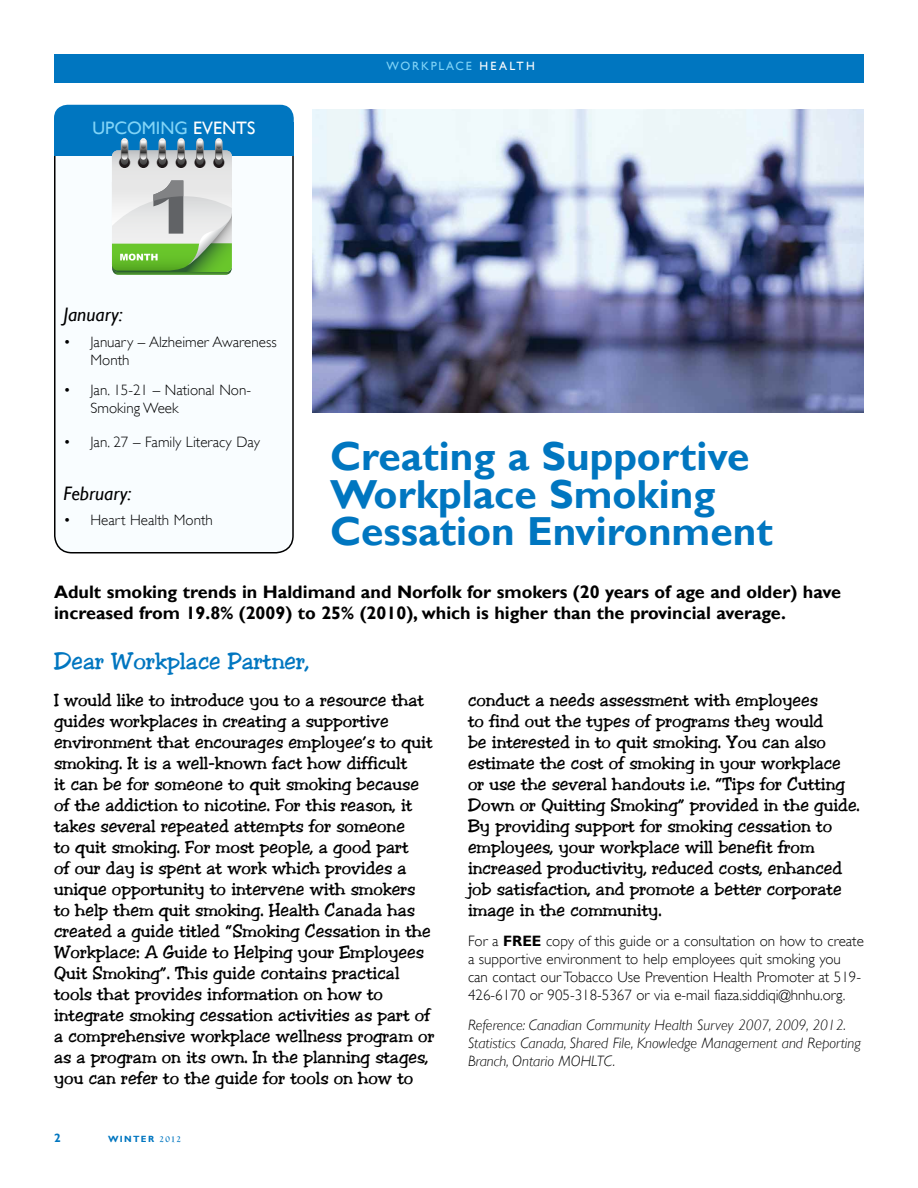
<style>
.page{position:relative;width:918px;height:1188px;background:#fff}
.page>*{position:absolute;margin:0;border:0;box-sizing:border-box;transform-origin:0 0}
.t1{font:700 40.5px/37.5px "Gill Sans";color:#0076c0}
.t2{font:24px "Jester";color:#0076c0}
.t3{font:italic 19.5px "Gill Sans";color:#000}
.t4{font:18px/21px "Jester";color:#000}
.t5{font:700 18px/21px "Gill Sans";color:#000}
.t6{font:18px "Gill Sans";color:#81d4f7}
.t7{font:300 15px/18px "Gill Sans";color:#000}
.t8{font:italic 300 15px/18px "Gill Sans";color:#000}
.t9{font:12px "Gill Sans";letter-spacing:.15em;color:#81d4f7}
.t10{font:700 12px "Gill Sans";color:#0076c0}
.t11{font:700 9px "Gill Sans";color:#0076c0}
.s1{color:#fff}
.s2{font-weight:700}
.s3{font-family:"Goudy Old Style T"}
</style>
<div class="page">
<div style="left:54px;top:54px;width:810px;height:28px;background:#0076c0"></div>
<div style="left:55px;top:128px;width:238px;height:425px;background:#f9fdff;border-radius:17px"></div>
<div style="left:54px;top:127px;width:240px;height:426px;border:2px solid #000;border-radius:17px"></div>
<div style="left:54px;top:105px;width:240px;height:31px;background:#0076c0;border-radius:14px"></div>
<div style="left:54px;top:122px;width:240px;height:33px;background:#0076c0"></div>
<img style="left:312px;top:110px;width:552px;height:302px">
<svg style="left:112px;top:138px;width:120px;height:137px;background:#a9c2ab"></svg>
<p class="t6" style="left:92px;top:118px;width:164px">UPCOMING <span class="s1">EVENTS</span></p>
<p class="t9" style="left:387px;top:59px;width:150px">WORKPLACE <span class="s1">HEALTH</span></p>
<p class="t3" style="left:63px;top:303px;width:61px">January:</p>
<p class="t7" style="left:90px;top:333px;width:188px;text-indent:-27px">• January – Alzheimer Awareness<br>Month</p>
<p class="t7" style="left:90px;top:381px;width:162px;text-indent:-27px">• Jan. 15-21 – National Non-<br>Smoking Week</p>
<p class="t7" style="left:63px;top:433px;width:198px">• Jan. 27 – Family Literacy Day</p>
<p class="t3" style="left:64px;top:482px;width:69px">February:</p>
<p class="t7" style="left:63px;top:511px;width:151px">• Heart Health Month</p>
<h1 class="t1" style="left:330px;top:439px;width:444px">Creating a Supportive<br>Workplace Smoking<br>Cessation Environment</h1>
<p class="t5" style="left:54px;top:582px;width:789px">Adult smoking trends in Haldimand and Norfolk for smokers (20 years of age and older) have increased from 19.8% (2009) to 25% (2010), which is higher than the provincial average.</p>
<h2 class="t2" style="left:54px;top:647px;width:257px">Dear Workplace Partner,</h2>
<p class="t4" style="left:54px;top:690px;width:382px">I would like to introduce you to a resource that guides workplaces in creating a supportive environment that encourages employee’s to quit smoking. It is a well-known fact how difficult<br>it can be for someone to quit smoking because of the addiction to nicotine. For this reason, it takes several repeated attempts for someone<br>to quit smoking. For most people, a good part<br>of our day is spent at work which provides a unique opportunity to intervene with smokers to help them quit smoking. Health Canada has created a guide titled “Smoking Cessation in the Workplace: A Guide to Helping your Employees Quit Smoking”. This guide contains practical tools that provides information on how to integrate smoking cessation activities as part of a comprehensive workplace wellness program or as a program on its own. In the planning stages, you can refer to the guide for tools on how to</p>
<p class="t4" style="left:468px;top:690px;width:393px">conduct a needs assessment with employees<br>to find out the types of programs they would<br>be interested in to quit smoking. You can also estimate the cost of smoking in your workplace or use the several handouts i.e. “Tips for Cutting Down or Quitting Smoking” provided in the guide.<br>By providing support for smoking cessation to employees, your workplace will benefit from increased productivity, reduced costs, enhanced job satisfaction, and promote a better corporate image in the community.</p>
<p class="t7" style="left:468px;top:932px;width:398px">For a <span class="s2">FREE</span> copy of this guide or a consultation on how to create a supportive environment to help employees quit smoking you can contact our Tobacco Use Prevention Health Promoter at 519- 426-6170 or 905-318-5367 or via e-mail fiaza.siddiqi@hnhu.org.</p>
<p class="t8" style="left:468px;top:1016px;width:394px">Reference: Canadian Community Health Survey 2007, 2009, 2012.<br>Statistics Canada, Shared File, Knowledge Management and Reporting<br>Branch, Ontario MOHLTC.</p>
<p class="t10" style="left:54px;top:1131px;width:8px">2</p>
<p class="t11" style="left:108px;top:1134px;width:74px">WIN TER <span class="s3">2012</span></p>
</div>
